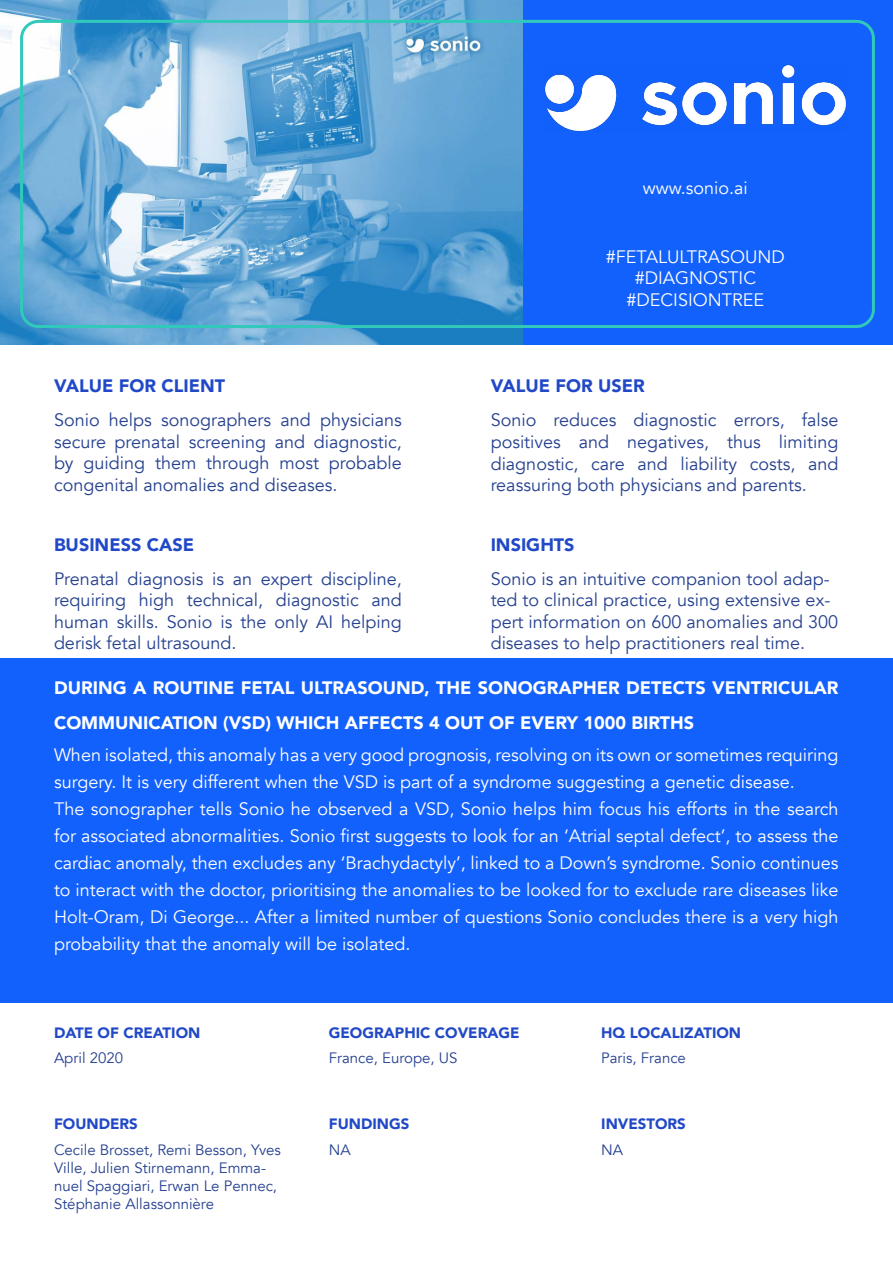
<style>
.page{position:relative;width:893px;height:1263px;background:#fff}
.page>*{position:absolute;margin:0;border:0;box-sizing:border-box;transform-origin:0 0}
.t1{font:18px/27px "Avenir";color:#fff;text-align:center}
.t2{font:18px/21.6px "Avenir";color:#25408f;text-align:justify}
.t3{font:900 18px/34.5px "Avenir";color:#fff}
.t4{font:900 18px "Avenir";color:#2149c7}
.t5{font:15px/18px "Avenir";color:#25408f}
.t6{font:900 15px "Avenir";color:#2149c7}
</style>
<div class="page">
<img style="left:0;top:1px;width:523px;height:344px">
<div style="left:523px;top:1px;width:370px;height:344px;background:#1261fd"></div>
<div style="left:20px;top:20px;width:855px;height:308px;border:3px solid #31c9b9;border-radius:17px"></div>
<div style="left:0;top:658px;width:893px;height:344px;background:#1261fd"></div>
<img style="left:544px;top:64px;width:302px;height:67px">
<p class="t1" style="left:643px;top:175px;width:107px">www.sonio.ai</p>
<p class="t4" style="left:54px;top:370px;width:172px">VALUE FOR CLIENT</p>
<p class="t2" style="left:54px;top:410px;width:349px">Sonio helps sonographers and physicians secure prenatal screening and diagnostic, by guiding them through most probable congenital anomalies and diseases.</p>
<p class="t1" style="left:606px;top:246px;width:180px;line-height:21.6px">#FETALULTRASOUND #DIAGNOSTIC #DECISIONTREE</p>
<p class="t4" style="left:491px;top:371px;width:156px">VALUE FOR USER</p>
<p class="t2" style="left:491px;top:410px;width:349px">Sonio reduces diagnostic errors, false positives and negatives, thus limiting diagnostic, care and liability costs, and reassuring both physicians and parents.</p>
<p class="t4" style="left:54px;top:529px;width:142px">BUSINESS CASE</p>
<p class="t2" style="left:54px;top:568px;width:349px">Prenatal diagnosis is an expert discipline, requiring high technical, diagnostic and human skills. Sonio is the only AI helping derisk fetal ultrasound.</p>
<p class="t4" style="left:491px;top:529px;width:85px">INSIGHTS</p>
<p class="t2" style="left:491px;top:568px;width:349px;text-align:left">Sonio is an intuitive companion tool adap&shy;ted to clinical practice, using extensive ex&shy;pert information on 600 anomalies and 300 diseases to help practitioners real time.</p>
<p class="t3" style="left:54px;top:670px;width:786px">DURING A ROUTINE FETAL ULTRASOUND, THE SONOGRAPHER DETECTS VENTRICULAR<br>COMMUNICATION (VSD) WHICH AFFECTS 4 OUT OF EVERY 1000 BIRTHS</p>
<p class="t1" style="left:54px;top:741px;width:786px;text-align:left">When isolated, this anomaly has a very good prognosis, resolving on its own or sometimes requiring surgery. It is very different when the VSD is part of a syndrome suggesting a genetic disease.<br>The sonographer tells Sonio he observed a VSD, Sonio helps him focus his efforts in the search for associated abnormalities. Sonio first suggests to look for an ‘Atrial septal defect’, to assess the cardiac anomaly, then excludes any ‘Brachydactyly’, linked to a Down’s syndrome. Sonio continues to interact with the doctor, prioritising the anomalies to be looked for to exclude rare diseases like Holt-Oram, Di George... After a limited number of questions Sonio concludes there is a very high probability that the anomaly will be isolated.</p>
<p class="t6" style="left:54px;top:1020px;width:148px">DATE OF CREATION</p>
<p class="t5" style="left:54px;top:1049px;width:71px">April 2020</p>
<p class="t6" style="left:54px;top:1111px;width:85px">FOUNDERS</p>
<p class="t5" style="left:54px;top:1141px;width:229px">Cecile Brosset, Remi Besson, Yves<br>Ville, Julien Stirnemann, Emma&shy;nuel Spaggiari, Erwan Le Pennec,<br>Stéphanie Allassonnière</p>
<p class="t6" style="left:329px;top:1020px;width:192px">GEOGRAPHIC COVERAGE</p>
<p class="t5" style="left:329px;top:1049px;width:130px">France, Europe, US</p>
<p class="t6" style="left:329px;top:1111px;width:82px">FUNDINGS</p>
<p class="t5" style="left:329px;top:1141px;width:23px">NA</p>
<p class="t6" style="left:601px;top:1020px;width:141px">HQ LOCALIZATION</p>
<p class="t5" style="left:601px;top:1049px;width:86px">Paris, France</p>
<p class="t6" style="left:601px;top:1111px;width:86px">INVESTORS</p>
<p class="t5" style="left:601px;top:1141px;width:23px">NA</p>
</div>
